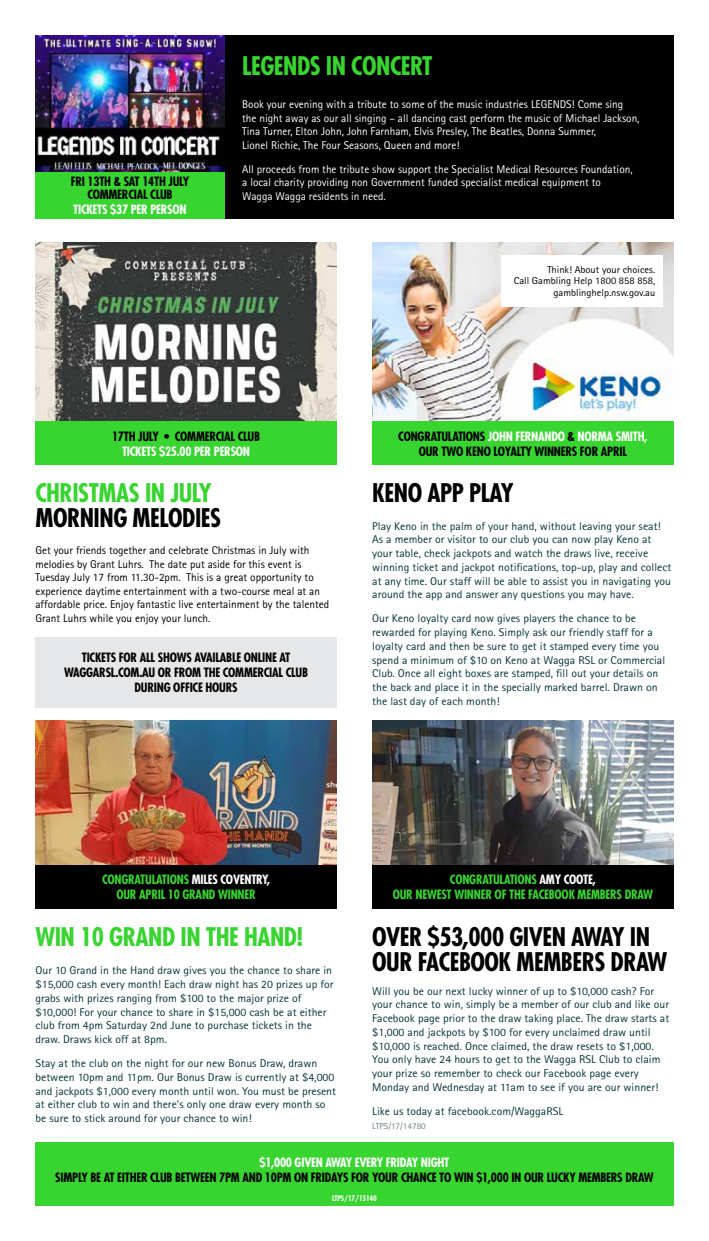
<style>
.page{position:relative;width:709px;height:1241px;background:#fff}
.page>*{position:absolute;margin:0;border:0;box-sizing:border-box;transform-origin:0 0}
.t1{font:700 condensed 25px/25px "Futura";letter-spacing:-.02em;color:#000}
.t2{font:700 condensed 25px "Futura";letter-spacing:-.02em;color:#38d430}
.t3{font:700 condensed 12.5px/15px "Futura";letter-spacing:-.02em;color:#000;text-align:center}
.t4{font:700 condensed 12.5px/15px "Futura";letter-spacing:-.02em;color:#38d430;text-align:center}
.t5{font:700 condensed 12.5px "Futura";letter-spacing:-.02em;color:#fff}
.t6{font:11.25px/13.8px "Rotis Sans Serif Std";color:#09353b;scale:1.05 1}
.t7{font:11.25px/13.5px "Rotis Sans Serif Std";color:#fff}
.t8{font:11.25px/13.5px "Rotis Sans Serif Std";color:#000}
.t9{font:10px/11.2px "Rotis Sans Serif Std";color:#000;text-align:right;scale:1.05 1}
.t10{font:8.75px "Rotis Sans Serif Std";color:#717d82;scale:1.05 1}
.t11{font:700 condensed 7.5px "Futura";letter-spacing:-.02em;color:#fff}
.s1{color:#fff}
</style>
<div class="page">
<img style="left:35px;top:720px;width:302px;height:144px">
<img style="left:372px;top:720px;width:301px;height:144px">
<div style="left:35px;top:864px;width:302px;height:44px;background:#000"></div>
<div style="left:372px;top:864px;width:301px;height:44px;background:#000"></div>
<img style="left:35px;top:242px;width:302px;height:179px">
<div style="left:35px;top:421px;width:302px;height:44px;background:#38d430"></div>
<div style="left:181px;top:35px;width:492px;height:184px;background:#000"></div>
<img style="left:372px;top:242px;width:301px;height:179px">
<div style="left:372px;top:421px;width:301px;height:44px;background:#38d430"></div>
<div style="left:35px;top:637px;width:302px;height:70px;background:#e6e7e8"></div>
<div style="left:35px;top:1141px;width:638px;height:64px;background:#38d430"></div>
<img style="left:35px;top:35px;width:189px;height:137px">
<div style="left:35px;top:172px;width:189px;height:47px;background:#38d430"></div>
<div style="left:501px;top:255px;width:161px;height:51px;background:#fff"></div>
<p class="t3" style="left:71px;top:175px;width:120px;line-height:12.5px">FRI 13TH &amp; SAT 14TH JULY<br>COMMERCIAL CLUB</p>
<p class="t5" style="left:73px;top:201px;width:115px">TICKETS $37 PER PERSON</p>
<h1 class="t2" style="left:242px;top:50px;width:192px">LEGENDS IN CONCERT</h1>
<p class="t7" style="left:242px;top:97px;width:399px">Book your evening with a tribute to some of the music industries LEGENDS! Come sing the night away as our all singing – all dancing cast perform the music of Michael Jackson, Tina Turner, Elton John, John Farnham, Elvis Presley, The Beatles, Donna Summer,<br>Lionel Richie, The Four Seasons, Queen and more!</p>
<p class="t7" style="left:242px;top:162px;width:392px">All proceeds from the tribute show support the Specialist Medical Resources Foundation, a local charity providing non Government funded specialist medical equipment to<br>Wagga Wagga residents in need.</p>
<p class="t9" style="left:513px;top:264px;width:136px">Think! About your choices.<br>Call Gambling Help 1800 858 858, gamblinghelp.nsw.gov.au</p>
<p class="t3" style="left:112px;top:428px;width:150px">17TH JULY • COMMERCIAL CLUB</p>
<p class="t5" style="left:122px;top:443px;width:130px">TICKETS $25.00 PER PERSON</p>
<h1 class="t2" style="left:35px;top:476px;width:178px">CHRISTMAS IN JULY</h1>
<h1 class="t1" style="left:35px;top:504px;width:187px">MORNING MELODIES</h1>
<p class="t8" style="left:35px;top:543px;width:295px">Get your friends together and celebrate Christmas in July with melodies by Grant Luhrs. The date put aside for this event is Tuesday July 17 from 11.30-2pm. This is a great opportunity to experience daytime entertainment with a two-course meal at an affordable price. Enjoy fantastic live entertainment by the talented Grant Luhrs while you enjoy your lunch.</p>
<p class="t3" style="left:64px;top:650px;width:246px">TICKETS FOR ALL SHOWS AVAILABLE ONLINE AT<br>WAGGARSL.COM.AU OR FROM THE COMMERCIAL CLUB<br>DURING OFFICE HOURS</p>
<p class="t3" style="left:398px;top:428px;width:251px">CONGRATULATIONS <span class="s1">JOHN FERNANDO</span> &amp; <span class="s1">NORMA SMITH,<br></span>OUR TWO KENO LOYALTY WINNERS FOR APRIL</p>
<h1 class="t1" style="left:372px;top:479px;width:143px">KENO APP PLAY</h1>
<p class="t6" style="left:372px;top:518px;width:286px">Play Keno in the palm of your hand, without leaving your seat!<br>As a member or visitor to our club you can now play Keno at your table, check jackpots and watch the draws live, receive winning ticket and jackpot notifications, top-up, play and collect at any time. Our staff will be able to assist you in navigating you around the app and answer any questions you may have.</p>
<p class="t6" style="left:372px;top:611px;width:280px">Our Keno loyalty card now gives players the chance to be rewarded for playing Keno. Simply ask our friendly staff for a loyalty card and then be sure to get it stamped every time you spend a minimum of $10 on Keno at Wagga RSL or Commercial Club. Once all eight boxes are stamped, fill out your details on the back and place it in the specially marked barrel. Drawn on the last day of each month!</p>
<p class="t4" style="left:102px;top:872px;width:169px">CONGRATULATIONS <span class="s1">MILES COVENTRY,<br></span>OUR APRIL 10 GRAND WINNER</p>
<p class="t4" style="left:393px;top:872px;width:262px">CONGRATULATIONS <span class="s1">AMY COOTE,<br></span>OUR NEWEST WINNER OF THE FACEBOOK MEMBERS DRAW</p>
<h1 class="t2" style="left:35px;top:920px;width:269px">WIN 10 GRAND IN THE HAND!</h1>
<p class="t6" style="left:35px;top:963px;width:285px">Our 10 Grand in the Hand draw gives you the chance to share in $15,000 cash every month! Each draw night has 20 prizes up for grabs with prizes ranging from $100 to the major prize of $10,000! For your chance to share in $15,000 cash be at either club from 4pm Saturday 2nd June to purchase tickets in the draw. Draws kick off at 8pm.</p>
<p class="t6" style="left:35px;top:1056px;width:288px">Stay at the club on the night for our new Bonus Draw, drawn between 10pm and 11pm. Our Bonus Draw is currently at $4,000 and jackpots $1,000 every month until won. You must be present at either club to win and there's only one draw every month so be sure to stick around for your chance to win!</p>
<h1 class="t1" style="left:372px;top:923px;width:296px">OVER $53,000 GIVEN AWAY IN<br>OUR FACEBOOK MEMBERS DRAW</h1>
<p class="t6" style="left:372px;top:983px;width:284px">Will you be our next lucky winner of up to $10,000 cash? For your chance to win, simply be a member of our club and like our Facebook page prior to the draw taking place. The draw starts at $1,000 and jackpots by $100 for every unclaimed draw until $10,000 is reached. Once claimed, the draw resets to $1,000.<br>You only have 24 hours to get to the Wagga RSL Club to claim your prize so remember to check our Facebook page every Monday and Wednesday at 11am to see if you are our winner!</p>
<p class="t6" style="left:372px;top:1103px;width:183px">Like us today at facebook.com/WaggaRSL</p>
<p class="t10" style="left:372px;top:1120px;width:53px">LTPS/17/14780</p>
<p class="t5" style="left:259px;top:1154px;width:191px">$1,000 GIVEN AWAY EVERY FRIDAY NIGHT</p>
<p class="t3" style="left:55px;top:1169px;width:600px">SIMPLY BE AT EITHER CLUB BETWEEN 7PM AND 10PM ON FRIDAYS FOR YOUR CHANCE TO WIN $1,000 IN OUR LUCKY MEMBERS DRAW</p>
<p class="t11" style="left:332px;top:1193px;width:46px">LTPS/17/15140</p>
</div>
